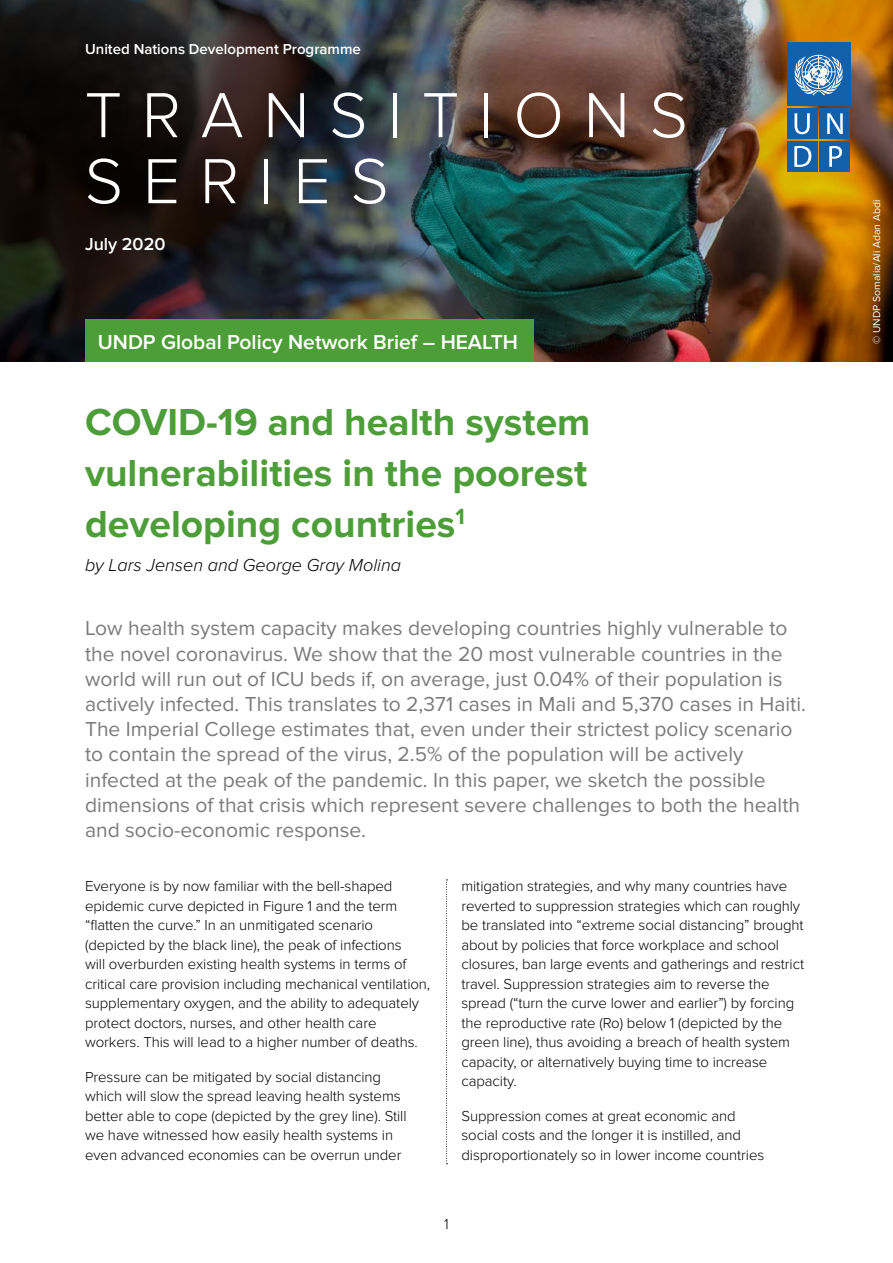
<style>
.page{position:relative;width:893px;height:1263px;background:#fff}
.page>*{position:absolute;margin:0;border:0;box-sizing:border-box;transform-origin:0 0}
.t1{font:300 66px/66px "Proxima Nova";letter-spacing:.3em;color:#fff}
.t2{font:700 39px/51px "Proxima Nova";color:#4d9e38;text-align:justify}
.t3{font:21px/25.2px "Proxima Nova";color:#7c7b7b}
.t4{font:600 21px "Proxima Nova";color:#fff}
.t5{font:italic 300 18px "Proxima Nova";color:#000}
.t6{font:600 18px "Proxima Nova";color:#fff}
.t7{font:300 15px/19.5px "Proxima Nova";letter-spacing:-.005em;color:#000}
.t8{font:600 15px "Proxima Nova";color:#fff}
.t9{font:10.5px "Proxima Nova";color:#fff}
</style>
<div class="page">
<img style="left:0;top:0;width:893px;height:361px">
<div style="left:787px;top:108px;width:31px;height:31px;background:#1260aa"></div>
<svg style="left:794px;top:113px;width:16px;height:21px"></svg>
<div style="left:819px;top:108px;width:31px;height:31px;background:#1260aa"></div>
<svg style="left:827px;top:113px;width:16px;height:21px"></svg>
<div style="left:819px;top:141px;width:31px;height:31px;background:#1260aa"></div>
<svg style="left:829px;top:146px;width:13px;height:21px"></svg>
<div style="left:787px;top:141px;width:31px;height:31px;background:#1260aa"></div>
<svg style="left:794px;top:146px;width:17px;height:21px"></svg>
<div style="left:787px;top:43px;width:63px;height:63px;background:#1260aa"></div>
<svg style="left:794px;top:55px;width:49px;height:41px"></svg>
<div style="left:85px;top:319px;width:449px;height:42px;background:#4d9e38"></div>
<svg style="left:446px;top:879px;width:1px;height:285px"></svg>
<p class="t8" style="left:85px;top:41px;width:277px">United Nations Development Programme</p>
<h1 class="t1" style="left:85px;top:83px;width:605px">TRANSITIONS<br>SERIES</h1>
<p class="t6" style="left:85px;top:234px;width:82px">July 2020</p>
<h3 class="t4" style="left:98px;top:330px;width:422px">UNDP Global Policy Network Brief – HEALTH</h3>
<h2 class="t2" style="left:85px;top:397px;width:507px">COVID‑19 and health system vulnerabilities in the poorest developing countries<sup>1</sup></h2>
<p class="t5" style="left:85px;top:555px;width:318px">by Lars Jensen and George Gray Molina</p>
<p class="t3" style="left:85px;top:616px;width:722px">Low health system capacity makes developing countries highly vulnerable to the novel coronavirus. We show that the 20 most vulnerable countries in the world will run out of ICU beds if, on average, just 0.04% of their population is actively infected. This translates to 2,371 cases in Mali and 5,370 cases in Haiti.<br>The Imperial College estimates that, even under their strictest policy scenario to contain the spread of the virus, 2.5% of the population will be actively infected at the peak of the pandemic. In this paper, we sketch the possible dimensions of that crisis which represent severe challenges to both the health and socio-economic response.</p>
<p class="t7" style="left:85px;top:877px;width:347px">Everyone is by now familiar with the bell-shaped epidemic curve depicted in Figure 1 and the term “flatten the curve.” In an unmitigated scenario (depicted by the black line), the peak of infections<br>will overburden existing health systems in terms of critical care provision including mechanical ventilation, supplementary oxygen, and the ability to adequately protect doctors, nurses, and other health care workers. This will lead to a higher number of deaths.</p>
<p class="t7" style="left:85px;top:1067px;width:323px">Pressure can be mitigated by social distancing which will slow the spread leaving health systems better able to cope (depicted by the grey line). Still we have witnessed how easily health systems in even advanced economies can be overrun under</p>
<p class="t7" style="left:461px;top:877px;width:344px">mitigation strategies, and why many countries have reverted to suppression strategies which can roughly be translated into “extreme social distancing” brought about by policies that force workplace and school closures, ban large events and gatherings and restrict travel. Suppression strategies aim to reverse the spread (“turn the curve lower and earlier”) by forcing the reproductive rate (Ro) below 1 (depicted by the green line), thus avoiding a breach of health system capacity, or alternatively buying time to increase capacity.</p>
<p class="t7" style="left:461px;top:1106px;width:305px">Suppression comes at great economic and social costs and the longer it is instilled, and disproportionately so in lower income countries</p>
<p class="t7" style="left:444px;top:1214px;width:6px">1</p>
<p class="t9" style="left:871px;top:344px;width:146px;rotate:-90deg">© UNDP Somalia/Ali Adan Abdi</p>
</div>
